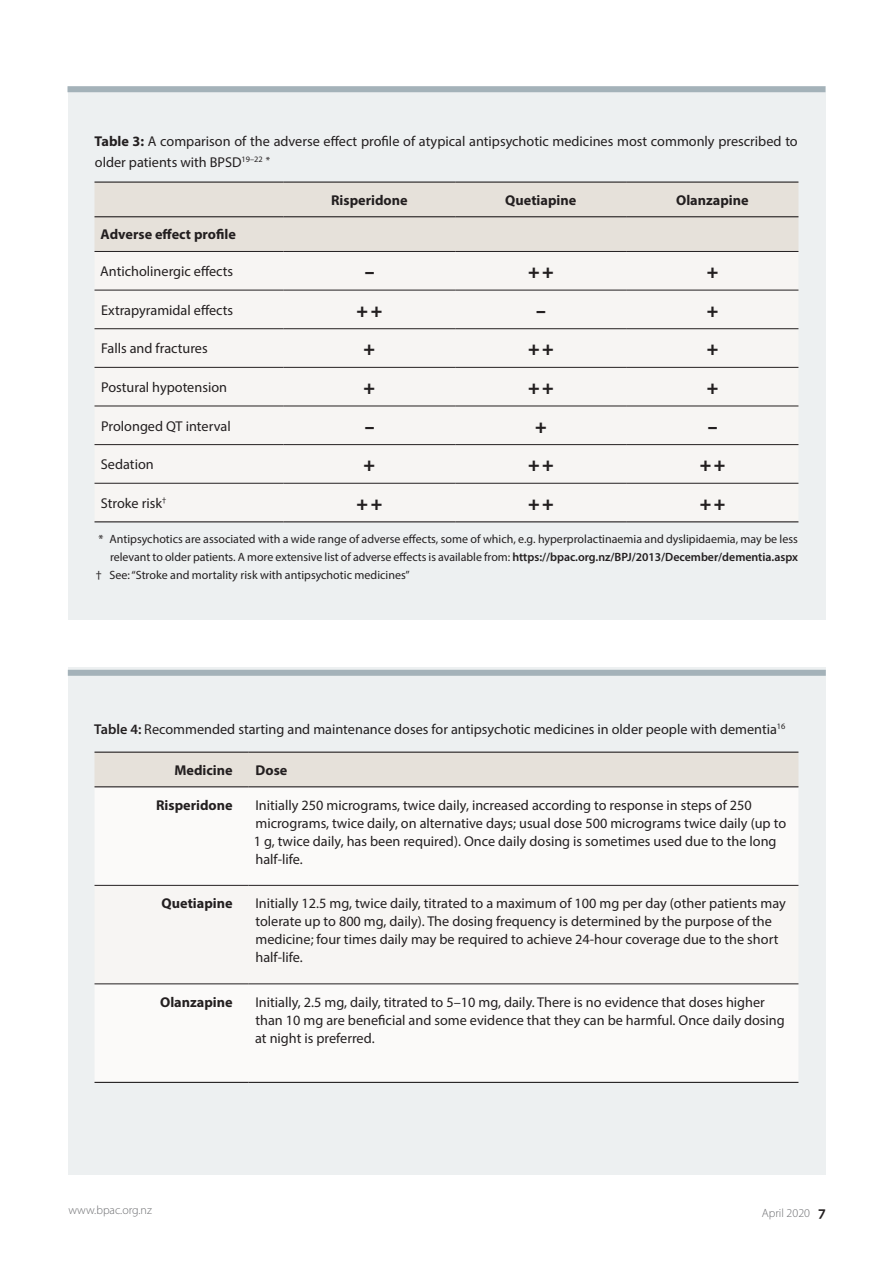
<style>
.page{position:relative;width:893px;height:1263px;background:#fff}
.page>*{position:absolute;margin:0;border:0;box-sizing:border-box;transform-origin:0 0}
.Body{font:900 19.5px "Myriad Pro";color:#231f20}
.Body-2{font:14.25px/18px "Myriad Pro";color:#231f20}
.Body-3{font:700 14.25px "Myriad Pro";color:#231f20}
.Footnote{font:12px/18px "Myriad Pro";color:#231f20;text-align:right}
.t1{font:300 12px "Myriad Pro";color:#6c6d70}
.s1{font-weight:700}
.s2{font-weight:600}
.s3{font-weight:600;font-size:15.75px;color:#231f20}
</style>
<div class="page">
<div style="left:68px;top:86px;width:757px;height:534px;background:#edf0f1"></div>
<div style="left:67px;top:86px;width:758px;height:6px;background:#a4b2b9"></div>
<div style="left:68px;top:667px;width:757px;height:508px;background:#edf0f1"></div>
<div style="left:68px;top:670px;width:758px;height:6px;background:#a4b2b9"></div>
<div style="left:94px;top:183px;width:704px;height:68px;background:#e6e1da"></div>
<div style="left:94px;top:289px;width:704px;height:194px;background:#f7f5f3"></div>
<hr style="left:94px;top:251px;width:190px;height:1px;background:#231f20">
<hr style="left:284px;top:251px;width:171px;height:1px;background:#231f20">
<hr style="left:455px;top:251px;width:172px;height:1px;background:#231f20">
<hr style="left:627px;top:251px;width:171px;height:1px;background:#231f20">
<hr style="left:94px;top:290px;width:190px;height:1px;background:#231f20">
<hr style="left:284px;top:290px;width:171px;height:1px;background:#231f20">
<hr style="left:455px;top:290px;width:172px;height:1px;background:#231f20">
<hr style="left:627px;top:290px;width:171px;height:1px;background:#231f20">
<hr style="left:94px;top:328px;width:190px;height:1px;background:#231f20">
<hr style="left:284px;top:328px;width:171px;height:1px;background:#231f20">
<hr style="left:455px;top:328px;width:172px;height:1px;background:#231f20">
<hr style="left:627px;top:328px;width:171px;height:1px;background:#231f20">
<hr style="left:94px;top:367px;width:190px;height:1px;background:#231f20">
<hr style="left:284px;top:367px;width:171px;height:1px;background:#231f20">
<hr style="left:455px;top:367px;width:172px;height:1px;background:#231f20">
<hr style="left:627px;top:367px;width:171px;height:1px;background:#231f20">
<hr style="left:94px;top:406px;width:190px;height:1px;background:#231f20">
<hr style="left:284px;top:406px;width:171px;height:1px;background:#231f20">
<hr style="left:455px;top:406px;width:172px;height:1px;background:#231f20">
<hr style="left:627px;top:406px;width:171px;height:1px;background:#231f20">
<hr style="left:94px;top:444px;width:190px;height:1px;background:#231f20">
<hr style="left:284px;top:444px;width:171px;height:1px;background:#231f20">
<hr style="left:455px;top:444px;width:172px;height:1px;background:#231f20">
<hr style="left:627px;top:444px;width:171px;height:1px;background:#231f20">
<hr style="left:94px;top:483px;width:190px;height:1px;background:#231f20">
<hr style="left:284px;top:483px;width:171px;height:1px;background:#231f20">
<hr style="left:455px;top:483px;width:172px;height:1px;background:#231f20">
<hr style="left:627px;top:483px;width:171px;height:1px;background:#231f20">
<hr style="left:94px;top:182px;width:190px;height:1px;background:#231f20">
<hr style="left:284px;top:182px;width:171px;height:1px;background:#231f20">
<hr style="left:455px;top:182px;width:172px;height:1px;background:#231f20">
<hr style="left:627px;top:182px;width:171px;height:1px;background:#231f20">
<hr style="left:94px;top:216px;width:190px;height:1px;background:#231f20">
<hr style="left:284px;top:216px;width:171px;height:1px;background:#231f20">
<hr style="left:455px;top:216px;width:172px;height:1px;background:#231f20">
<hr style="left:627px;top:216px;width:171px;height:1px;background:#231f20">
<hr style="left:94px;top:521px;width:190px;height:1px;background:#231f20">
<hr style="left:284px;top:521px;width:171px;height:1px;background:#231f20">
<hr style="left:455px;top:521px;width:172px;height:1px;background:#231f20">
<hr style="left:627px;top:521px;width:171px;height:1px;background:#231f20">
<div style="left:94px;top:753px;width:704px;height:33px;background:#e6e1da"></div>
<div style="left:94px;top:787px;width:704px;height:295px;background:#fbfaf9"></div>
<div style="left:94px;top:886px;width:704px;height:97px;background:#f7f5f3"></div>
<hr style="left:94px;top:885px;width:155px;height:1px;background:#231f20">
<hr style="left:249px;top:885px;width:549px;height:1px;background:#231f20">
<hr style="left:94px;top:983px;width:155px;height:1px;background:#231f20">
<hr style="left:249px;top:983px;width:549px;height:1px;background:#231f20">
<hr style="left:94px;top:752px;width:155px;height:1px;background:#231f20">
<hr style="left:249px;top:752px;width:549px;height:1px;background:#231f20">
<hr style="left:94px;top:786px;width:155px;height:1px;background:#231f20">
<hr style="left:249px;top:786px;width:549px;height:1px;background:#231f20">
<hr style="left:94px;top:1082px;width:155px;height:1px;background:#231f20">
<hr style="left:249px;top:1082px;width:549px;height:1px;background:#231f20">
<p class="Body-2" style="left:95px;top:130px;width:705px;line-height:21px"><span class="s1">Table 3:</span> A comparison of the adverse effect profile of atypical antipsychotic medicines most commonly prescribed to older patients with BPSD<sup>19–22</sup> <sup>*</sup></p>
<p class="Body-3" style="left:331px;top:191px;width:78px">Risperidone</p>
<p class="Body-3" style="left:505px;top:191px;width:73px">Quetiapine</p>
<p class="Body-3" style="left:676px;top:191px;width:74px">Olanzapine</p>
<p class="Body-3" style="left:101px;top:225px;width:137px">Adverse effect profile</p>
<p class="Body-2" style="left:100px;top:262px;width:134px">Anticholinergic effects</p>
<p class="Body" style="left:365px;top:258px;width:11px">–</p>
<p class="Body" style="left:528px;top:258px;width:27px">++</p>
<p class="Body" style="left:707px;top:258px;width:13px">+</p>
<p class="Body-2" style="left:101px;top:301px;width:133px">Extrapyramidal effects</p>
<p class="Body" style="left:357px;top:297px;width:27px">++</p>
<p class="Body" style="left:536px;top:297px;width:11px">–</p>
<p class="Body" style="left:707px;top:297px;width:13px">+</p>
<p class="Body-2" style="left:101px;top:339px;width:108px">Falls and fractures</p>
<p class="Body" style="left:364px;top:336px;width:13px">+</p>
<p class="Body" style="left:528px;top:336px;width:27px">++</p>
<p class="Body" style="left:707px;top:336px;width:13px">+</p>
<p class="Body-2" style="left:101px;top:378px;width:127px">Postural hypotension</p>
<p class="Body" style="left:364px;top:374px;width:13px">+</p>
<p class="Body" style="left:528px;top:374px;width:27px">++</p>
<p class="Body" style="left:707px;top:374px;width:13px">+</p>
<p class="Body-2" style="left:101px;top:417px;width:131px">Prolonged QT interval</p>
<p class="Body" style="left:365px;top:413px;width:11px">–</p>
<p class="Body" style="left:535px;top:413px;width:13px">+</p>
<p class="Body" style="left:708px;top:413px;width:11px">–</p>
<p class="Body-2" style="left:101px;top:455px;width:54px">Sedation</p>
<p class="Body" style="left:364px;top:452px;width:13px">+</p>
<p class="Body" style="left:528px;top:452px;width:27px">++</p>
<p class="Body" style="left:700px;top:452px;width:27px">++</p>
<p class="Body-2" style="left:101px;top:494px;width:67px">Stroke risk<sup>†</sup></p>
<p class="Body" style="left:357px;top:490px;width:27px">++</p>
<p class="Body" style="left:528px;top:490px;width:27px">++</p>
<p class="Body" style="left:700px;top:490px;width:27px">++</p>
<p class="Footnote" style="left:98px;top:530px;width:701px">* Antipsychotics are associated with a wide range of adverse effects, some of which, e.g. hyperprolactinaemia and dyslipidaemia, may be less relevant to older patients. A more extensive list of adverse effects is available from: <span class="s2">https://bpac.org.nz/BPJ/2013/December/dementia.aspx</span></p>
<p class="Footnote" style="left:96px;top:566px;width:316px">† See: “Stroke and mortality risk with antipsychotic medicines”</p>
<p class="Body-2" style="left:94px;top:719px;width:693px"><span class="s2">Table 4:</span> Recommended starting and maintenance doses for antipsychotic medicines in older people with dementia<sup>16</sup></p>
<p class="Body-3" style="left:174px;top:761px;width:60px">Medicine</p>
<p class="Body-3" style="left:256px;top:761px;width:33px">Dose</p>
<p class="Body-3" style="left:156px;top:795px;width:78px">Risperidone</p>
<p class="Body-2" style="left:254px;top:795px;width:534px">Initially 250 micrograms, twice daily, increased according to response in steps of 250 micrograms, twice daily, on alternative days; usual dose 500 micrograms twice daily (up to 1 g, twice daily, has been required). Once daily dosing is sometimes used due to the long half-life.</p>
<p class="Body-3" style="left:162px;top:894px;width:73px">Quetiapine</p>
<p class="Body-2" style="left:255px;top:894px;width:532px">Initially 12.5 mg, twice daily, titrated to a maximum of 100 mg per day (other patients may tolerate up to 800 mg, daily). The dosing frequency is determined by the purpose of the medicine; four times daily may be required to achieve 24-hour coverage due to the short half-life.</p>
<p class="Body-3" style="left:160px;top:992px;width:74px">Olanzapine</p>
<p class="Body-2" style="left:255px;top:992px;width:531px">Initially, 2.5 mg, daily, titrated to 5–10 mg, daily. There is no evidence that doses higher than 10 mg are beneficial and some evidence that they can be harmful. Once daily dosing at night is preferred.</p>
<p class="t1" style="left:69px;top:1202px;width:85px">www.bpac.org.nz</p>
<p class="t1" style="left:762px;top:1206px;width:65px">April 2020 <span class="s3">7</span></p>
</div>
